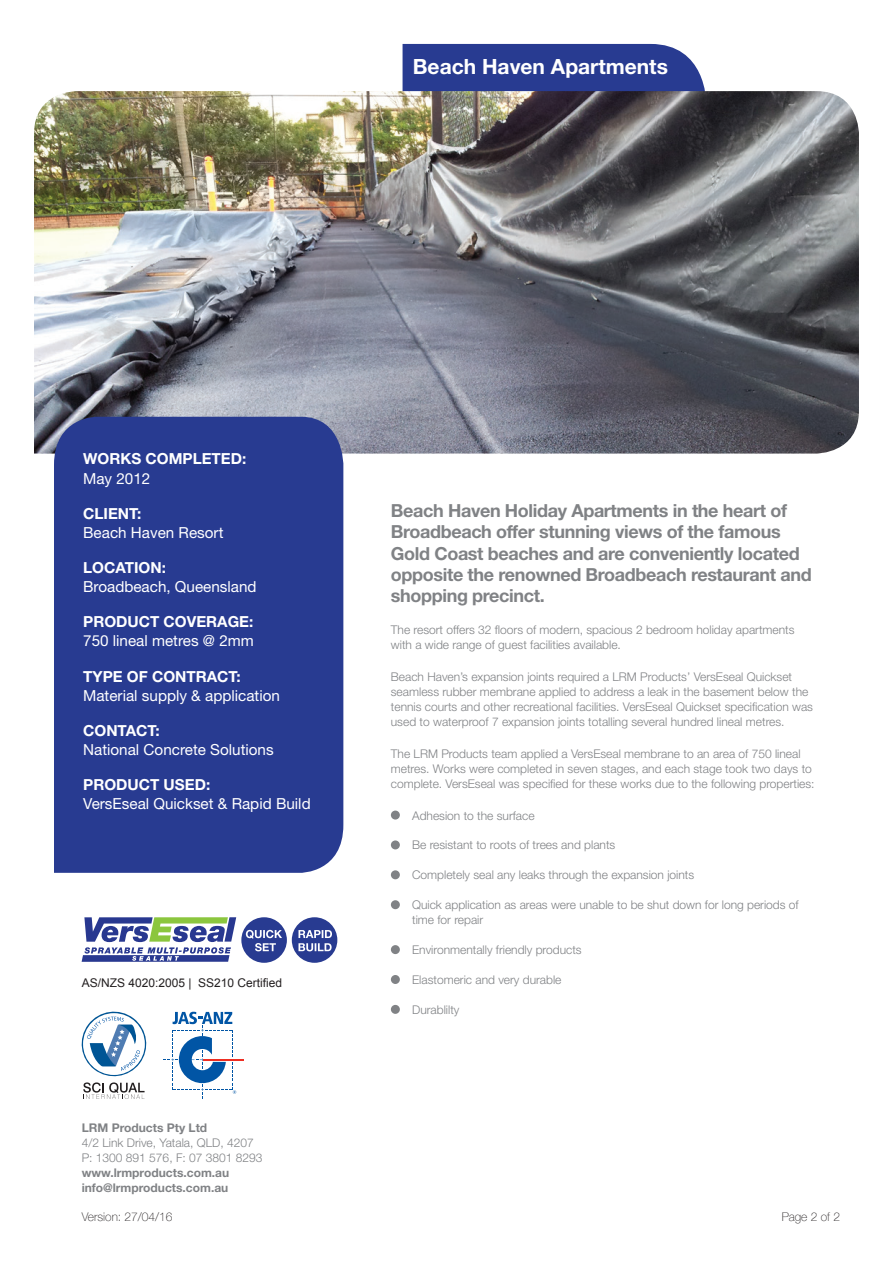
<style>
.page{position:relative;width:893px;height:1263px;background:#fff}
.page>*{position:absolute;margin:0;border:0;box-sizing:border-box;transform-origin:0 0}
.t1{font:700 21px "Helvetica Neue LT Std";color:#fff}
.t2{font:700 18px/21px "Helvetica Neue LT Std";letter-spacing:-.02em;color:#808285}
.t3{font:15.3px "Helvetica Neue LT Std";color:#fff}
.t4{font:700 15.3px "Helvetica Neue LT Std";color:#fff}
.t5{font:300 12px/15px "Helvetica Neue LT Std";color:#808285}
.t6{font:700 12px/15px "Helvetica Neue LT Std";color:#808285}
.t7{font:12px "Arial";color:#231f20}
.t8{font:100 12px "Helvetica Neue";color:#231f20}
</style>
<div class="page">
<div style="left:403px;top:44px;width:302px;height:47px;background:#283b91"></div>
<div style="left:391px;top:810px;width:9px;height:9px;background:#808285;border-radius:50%"></div>
<div style="left:391px;top:840px;width:9px;height:9px;background:#808285;border-radius:50%"></div>
<div style="left:391px;top:870px;width:9px;height:9px;background:#808285;border-radius:50%"></div>
<div style="left:391px;top:900px;width:9px;height:9px;background:#808285;border-radius:50%"></div>
<div style="left:391px;top:945px;width:9px;height:9px;background:#808285;border-radius:50%"></div>
<div style="left:391px;top:975px;width:9px;height:9px;background:#808285;border-radius:50%"></div>
<div style="left:391px;top:1005px;width:9px;height:9px;background:#808285;border-radius:50%"></div>
<img style="left:34px;top:91px;width:825px;height:363px">
<div style="left:54px;top:417px;width:289px;height:456px;background:#283b91"></div>
<svg style="left:82px;top:917px;width:154px;height:45px"></svg>
<div style="left:241px;top:917px;width:46px;height:46px;background:#283b91;border-radius:50%"></div>
<svg style="left:246px;top:930px;width:36px;height:21px"></svg>
<div style="left:292px;top:917px;width:45px;height:46px;background:#283b91;border-radius:50%"></div>
<svg style="left:298px;top:930px;width:34px;height:21px"></svg>
<hr style="left:203px;top:1059px;width:41px;height:2px;background:#ee2e22">
<svg style="left:163px;top:1012px;width:73px;height:87px"></svg>
<svg style="left:82px;top:1012px;width:65px;height:87px"></svg>
<h1 class="t1" style="left:413px;top:53px;width:257px">Beach Haven Apartments</h1>
<p class="t4" style="left:83px;top:449px;width:165px">WORKS COMPLETED:</p>
<p class="t3" style="left:83px;top:469px;width:69px">May 2012</p>
<p class="t4" style="left:83px;top:504px;width:60px">CLIENT:</p>
<p class="t3" style="left:83px;top:523px;width:142px">Beach Haven Resort</p>
<p class="t4" style="left:83px;top:558px;width:84px">LOCATION:</p>
<p class="t3" style="left:83px;top:577px;width:175px">Broadbeach, Queensland</p>
<p class="t4" style="left:83px;top:612px;width:172px">PRODUCT COVERAGE:</p>
<p class="t3" style="left:83px;top:632px;width:172px">750 lineal metres @ 2mm</p>
<p class="t4" style="left:83px;top:667px;width:159px">TYPE OF CONTRACT:</p>
<p class="t3" style="left:83px;top:686px;width:198px">Material supply &amp; application</p>
<p class="t4" style="left:83px;top:721px;width:78px">CONTACT:</p>
<p class="t3" style="left:83px;top:740px;width:192px">National Concrete Solutions</p>
<p class="t4" style="left:83px;top:775px;width:129px">PRODUCT USED:</p>
<p class="t3" style="left:83px;top:795px;width:229px">VersEseal Quickset &amp; Rapid Build</p>
<p class="t7" style="left:82px;top:975px;width:202px">AS/NZS 4020:2005 | SS210 Certified</p>
<h2 class="t2" style="left:391px;top:500px;width:422px">Beach Haven Holiday Apartments in the heart of Broadbeach offer stunning views of the famous Gold Coast beaches and are conveniently located opposite the renowned Broadbeach restaurant and shopping precinct.</h2>
<p class="t5" style="left:391px;top:621px;width:405px">The resort offers 32 floors of modern, spacious 2 bedroom holiday apartments with a wide range of guest facilities available.</p>
<p class="t5" style="left:391px;top:668px;width:424px">Beach Haven’s expansion joints required a LRM Products’ VersEseal Quickset seamless rubber membrane applied to address a leak in the basement below the tennis courts and other recreational facilities. VersEseal Quickset specification was used to waterproof 7 expansion joints totalling several hundred lineal metres.</p>
<p class="t5" style="left:391px;top:745px;width:425px">The LRM Products team applied a VersEseal membrane to an area of 750 lineal metres. Works were completed in seven stages, and each stage took two days to complete. VersEseal was specified for these works due to the following properties:</p>
<p class="t5" style="left:412px;top:807px;width:124px">Adhesion to the surface</p>
<p class="t5" style="left:412px;top:837px;width:205px">Be resistant to roots of trees and plants</p>
<p class="t5" style="left:412px;top:867px;width:284px">Completely seal any leaks through the expansion joints</p>
<p class="t5" style="left:412px;top:897px;width:388px">Quick application as areas were unable to be shut down for long periods of time for repair</p>
<p class="t5" style="left:412px;top:942px;width:171px">Environmentally friendly products</p>
<p class="t5" style="left:412px;top:972px;width:151px">Elastomeric and very durable</p>
<p class="t5" style="left:412px;top:1002px;width:49px">Durablilty</p>
<p class="t6" style="left:82px;top:1120px;width:127px">LRM Products Pty Ltd</p>
<p class="t5" style="left:82px;top:1135px;width:182px">4/2 Link Drive, Yatala, QLD, 4207<br>P: 1300 891 576, F: 07 3801 8293</p>
<p class="t6" style="left:82px;top:1165px;width:149px">www.lrmproducts.com.au info@lrmproducts.com.au</p>
<p class="t8" style="left:82px;top:1207px;width:92px">Version: 27/04/16</p>
<p class="t8" style="left:782px;top:1207px;width:60px">Page 2 of 2</p>
</div>
